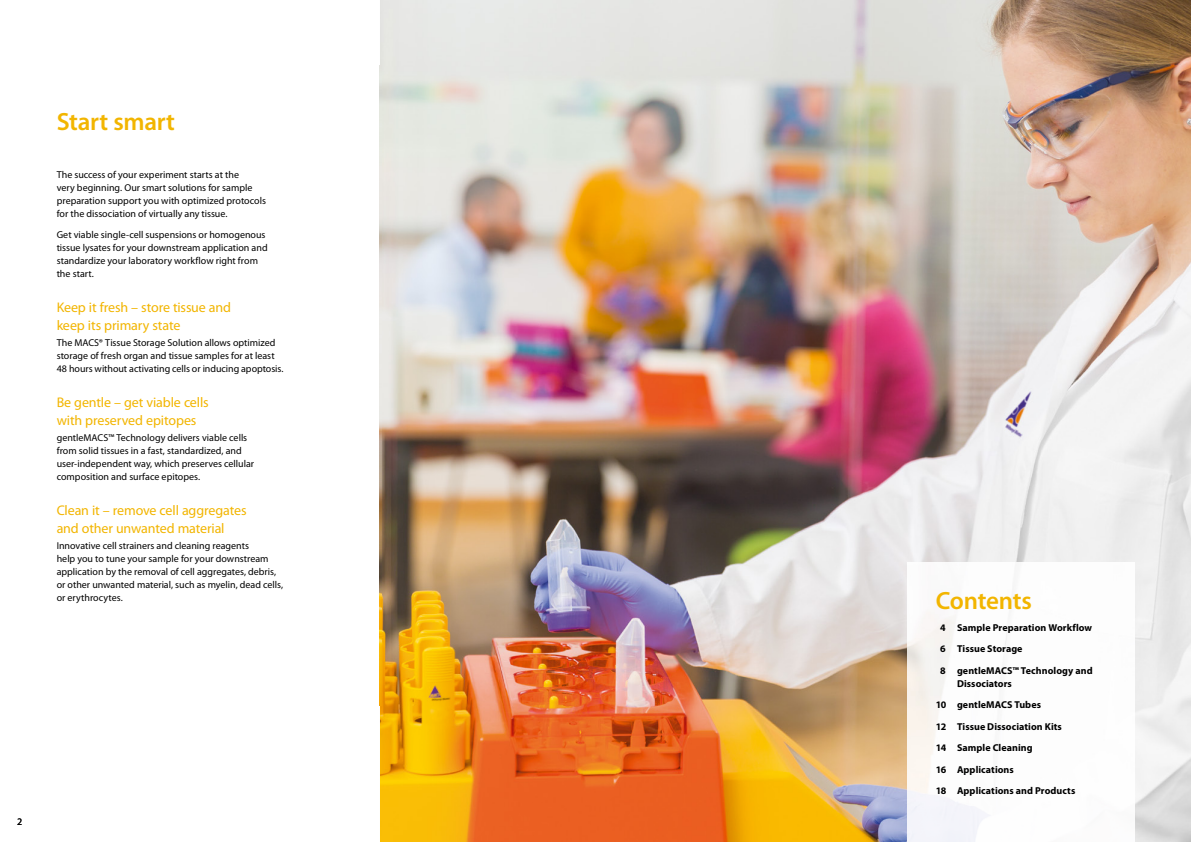
<style>
.page{position:relative;width:1191px;height:842px;background:#fff}
.page>*{position:absolute;margin:0;border:0;box-sizing:border-box;transform-origin:0 0}
.t1{font:600 25px "Myriad Pro";letter-spacing:-.01em;color:#f2b500}
.t2{font:14px/18px "Myriad Pro";letter-spacing:-.01em;color:#f2b500}
.t3{font:10px/13px "Myriad Pro";color:#000}
.t4{font:700 10px/21.5px "Myriad Pro";letter-spacing:.005em;color:#000}
</style>
<div class="page">
<img style="left:380px;top:0;width:811px;height:842px">
<img style="left:379px;top:65px;width:2px;height:641px">
<img style="left:907px;top:562px;width:227px;height:280px">
<h1 class="t1" style="left:57px;top:108px;width:120px">Start smart</h1>
<p class="t3" style="left:57px;top:168px;width:211px">The success of your experiment starts at the<br>very beginning. Our smart solutions for sample preparation support you with optimized protocols for the dissociation of virtually any tissue.</p>
<p class="t3" style="left:57px;top:228px;width:212px">Get viable single-cell suspensions or homogenous tissue lysates for your downstream application and standardize your laboratory workflow right from the start.</p>
<h2 class="t2" style="left:57px;top:299px;width:176px">Keep it fresh – store tissue and keep its primary state</h2>
<p class="t3" style="left:57px;top:336px;width:228px">The MACS® Tissue Storage Solution allows optimized storage of fresh organ and tissue samples for at least<br>48 hours without activating cells or inducing apoptosis.</p>
<h2 class="t2" style="left:57px;top:394px;width:153px">Be gentle – get viable cells with preserved epitopes</h2>
<p class="t3" style="left:57px;top:431px;width:199px">gentleMACS™ Technology delivers viable cells from solid tissues in a fast, standardized, and user-independent way, which preserves cellular composition and surface epitopes.</p>
<h2 class="t2" style="left:57px;top:501px;width:191px">Clean it – remove cell aggregates and other unwanted material</h2>
<p class="t3" style="left:57px;top:539px;width:228px">Innovative cell strainers and cleaning reagents<br>help you to tune your sample for your downstream application by the removal of cell aggregates, debris, or other unwanted material, such as myelin, dead cells, or erythrocytes.</p>
<p class="t3" style="left:17px;top:815px;width:7px">2</p>
<h1 class="t1" style="left:935px;top:587px;width:97px">Contents</h1>
<p class="t4" style="left:940px;top:617px;width:154px">4 Sample Preparation Workflow<br>6 Tissue Storage<br>8 gentleMACS™ Technology and</p>
<p class="t4" style="left:935px;top:673px;width:141px;text-indent:21px">Dissociators<br>10 gentleMACS Tubes<br>12 Tissue Dissociation Kits<br>14 Sample Cleaning<br>16 Applications<br>18 Applications and Products</p>
</div>
